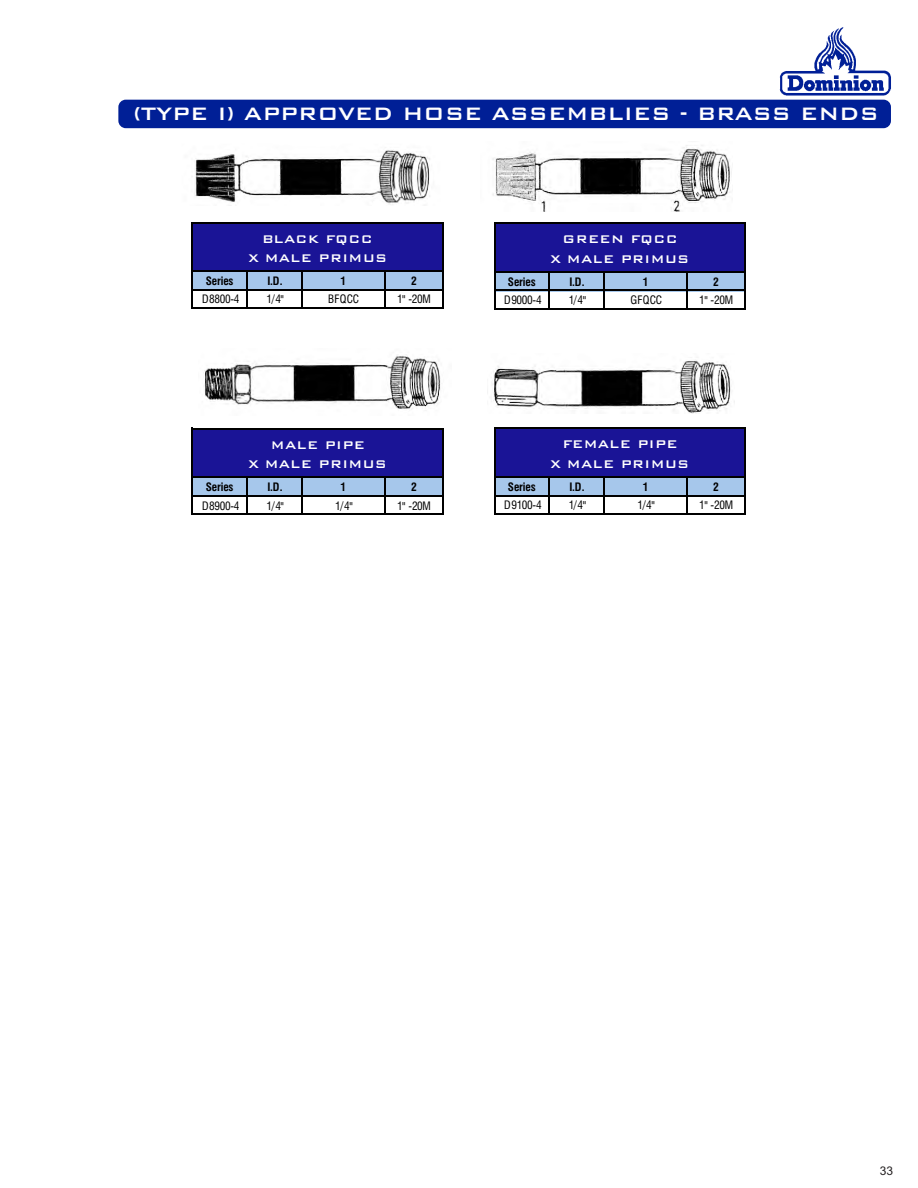
<style>
.page{position:relative;width:918px;height:1188px;background:#fff}
.page>*{position:absolute;margin:0;border:0;box-sizing:border-box;transform-origin:0 0}
.t1{font:500 24px "Bank Gothic BT";color:#fff}
.t2{font:500 14.85px/19.2px "Bank Gothic BT";letter-spacing:.03em;color:#fff;text-align:center}
.t3{font:12px "Arial";color:#231f20}
.t4{font:condensed 11.4px "Swiss 721 BT";letter-spacing:-.03em;color:#000}
.t5{font:700 condensed 11.4px "Swiss 721 BT";letter-spacing:-.01em;color:#000}
.t6{font:condensed 11.25px "Swiss 721 BT";letter-spacing:-.03em;color:#000}
.t7{font:700 condensed 11.25px "Swiss 721 BT";letter-spacing:-.01em;color:#000}
</style>
<div class="page">
<div style="left:118px;top:100px;width:773px;height:28px;background:#001f96;border-radius:7px"></div>
<img style="left:780px;top:28px;width:111px;height:68px">
<img style="left:487px;top:360px;width:248px;height:54px">
<img style="left:195px;top:150px;width:235px;height:54px">
<img style="left:204px;top:356px;width:237px;height:54px">
<img style="left:492px;top:145px;width:240px;height:66px">
<div style="left:192px;top:223px;width:252px;height:49px;background:#1a1496"></div>
<div style="left:192px;top:271px;width:252px;height:19px;background:#a6c7eb"></div>
<hr style="left:192px;top:222px;width:1px;height:87px;background:#000">
<hr style="left:442px;top:223px;width:2px;height:86px;background:#000">
<hr style="left:246px;top:272px;width:2px;height:37px;background:#000">
<hr style="left:301px;top:272px;width:2px;height:37px;background:#000">
<hr style="left:384px;top:272px;width:2px;height:37px;background:#000">
<hr style="left:193px;top:222px;width:251px;height:1px;background:#000">
<hr style="left:193px;top:270px;width:251px;height:2px;background:#000">
<hr style="left:193px;top:289px;width:251px;height:1px;background:#000">
<hr style="left:193px;top:307px;width:251px;height:2px;background:#000">
<div style="left:495px;top:223px;width:251px;height:50px;background:#1a1496"></div>
<div style="left:495px;top:272px;width:251px;height:19px;background:#a6c7eb"></div>
<hr style="left:494px;top:222px;width:2px;height:88px;background:#000">
<hr style="left:744px;top:224px;width:2px;height:86px;background:#000">
<hr style="left:548px;top:273px;width:2px;height:37px;background:#000">
<hr style="left:603px;top:273px;width:2px;height:37px;background:#000">
<hr style="left:686px;top:273px;width:2px;height:37px;background:#000">
<hr style="left:496px;top:222px;width:250px;height:2px;background:#000">
<hr style="left:496px;top:271px;width:250px;height:2px;background:#000">
<hr style="left:496px;top:290px;width:250px;height:1px;background:#000">
<hr style="left:496px;top:308px;width:250px;height:2px;background:#000">
<div style="left:192px;top:429px;width:252px;height:49px;background:#1a1496"></div>
<div style="left:192px;top:477px;width:252px;height:20px;background:#a6c7eb"></div>
<hr style="left:192px;top:428px;width:1px;height:87px;background:#000">
<hr style="left:442px;top:429px;width:2px;height:86px;background:#000">
<hr style="left:246px;top:478px;width:2px;height:37px;background:#000">
<hr style="left:301px;top:478px;width:2px;height:37px;background:#000">
<hr style="left:384px;top:478px;width:2px;height:37px;background:#000">
<hr style="left:193px;top:428px;width:251px;height:1px;background:#000">
<hr style="left:193px;top:476px;width:251px;height:2px;background:#000">
<hr style="left:193px;top:495px;width:251px;height:2px;background:#000">
<hr style="left:193px;top:513px;width:251px;height:2px;background:#000">
<div style="left:495px;top:428px;width:251px;height:50px;background:#1a1496"></div>
<div style="left:495px;top:477px;width:251px;height:19px;background:#a6c7eb"></div>
<hr style="left:494px;top:428px;width:2px;height:87px;background:#000">
<hr style="left:744px;top:429px;width:2px;height:86px;background:#000">
<hr style="left:548px;top:478px;width:2px;height:37px;background:#000">
<hr style="left:603px;top:478px;width:2px;height:37px;background:#000">
<hr style="left:686px;top:478px;width:2px;height:37px;background:#000">
<hr style="left:496px;top:428px;width:250px;height:1px;background:#000">
<hr style="left:496px;top:476px;width:250px;height:2px;background:#000">
<hr style="left:496px;top:495px;width:250px;height:1px;background:#000">
<hr style="left:496px;top:513px;width:250px;height:2px;background:#000">
<h1 class="t1" style="left:133px;top:102px;width:747px">(TYPE I) APPROVED HOSE ASSEMBLIES - BRASS ENDS</h1>
<p class="t2" style="left:248px;top:229px;width:140px">BLACK FQCC<br>X MALE PRIMUS</p>
<p class="t2" style="left:550px;top:230px;width:140px">GREEN FQCC<br>X MALE PRIMUS</p>
<p class="t7" style="left:206px;top:277px;width:29px">Series</p>
<p class="t7" style="left:267px;top:277px;width:17px">I.D.</p>
<p class="t7" style="left:341px;top:277px;width:7px">1</p>
<p class="t7" style="left:411px;top:277px;width:7px">2</p>
<p class="t6" style="left:202px;top:295px;width:39px">D8800-4</p>
<p class="t6" style="left:267px;top:295px;width:19px">1/4"</p>
<p class="t6" style="left:328px;top:295px;width:33px">BFQCC</p>
<p class="t6" style="left:397px;top:295px;width:35px">1" -20M</p>
<p class="t5" style="left:508px;top:277px;width:29px">Series</p>
<p class="t5" style="left:570px;top:277px;width:17px">I.D.</p>
<p class="t5" style="left:643px;top:277px;width:7px">1</p>
<p class="t5" style="left:713px;top:277px;width:7px">2</p>
<p class="t4" style="left:504px;top:296px;width:39px">D9000-4</p>
<p class="t4" style="left:569px;top:296px;width:19px">1/4"</p>
<p class="t4" style="left:630px;top:296px;width:33px">GFQCC</p>
<p class="t4" style="left:699px;top:296px;width:35px">1" -20M</p>
<p class="t2" style="left:248px;top:435px;width:140px">MALE PIPE<br>X MALE PRIMUS</p>
<p class="t2" style="left:550px;top:435px;width:140px">FEMALE PIPE<br>X MALE PRIMUS</p>
<p class="t7" style="left:206px;top:483px;width:29px">Series</p>
<p class="t7" style="left:267px;top:483px;width:17px">I.D.</p>
<p class="t7" style="left:341px;top:483px;width:7px">1</p>
<p class="t7" style="left:411px;top:483px;width:7px">2</p>
<p class="t6" style="left:202px;top:501px;width:39px">D8900-4</p>
<p class="t6" style="left:267px;top:501px;width:19px">1/4"</p>
<p class="t6" style="left:335px;top:501px;width:19px">1/4"</p>
<p class="t6" style="left:397px;top:501px;width:35px">1" -20M</p>
<p class="t5" style="left:508px;top:482px;width:29px">Series</p>
<p class="t5" style="left:570px;top:482px;width:17px">I.D.</p>
<p class="t5" style="left:643px;top:482px;width:7px">1</p>
<p class="t5" style="left:713px;top:482px;width:7px">2</p>
<p class="t4" style="left:504px;top:501px;width:39px">D9100-4</p>
<p class="t4" style="left:569px;top:501px;width:19px">1/4"</p>
<p class="t4" style="left:637px;top:501px;width:19px">1/4"</p>
<p class="t4" style="left:699px;top:501px;width:35px">1" -20M</p>
<p class="t3" style="left:880px;top:1166px;width:15px">33</p>
</div>
